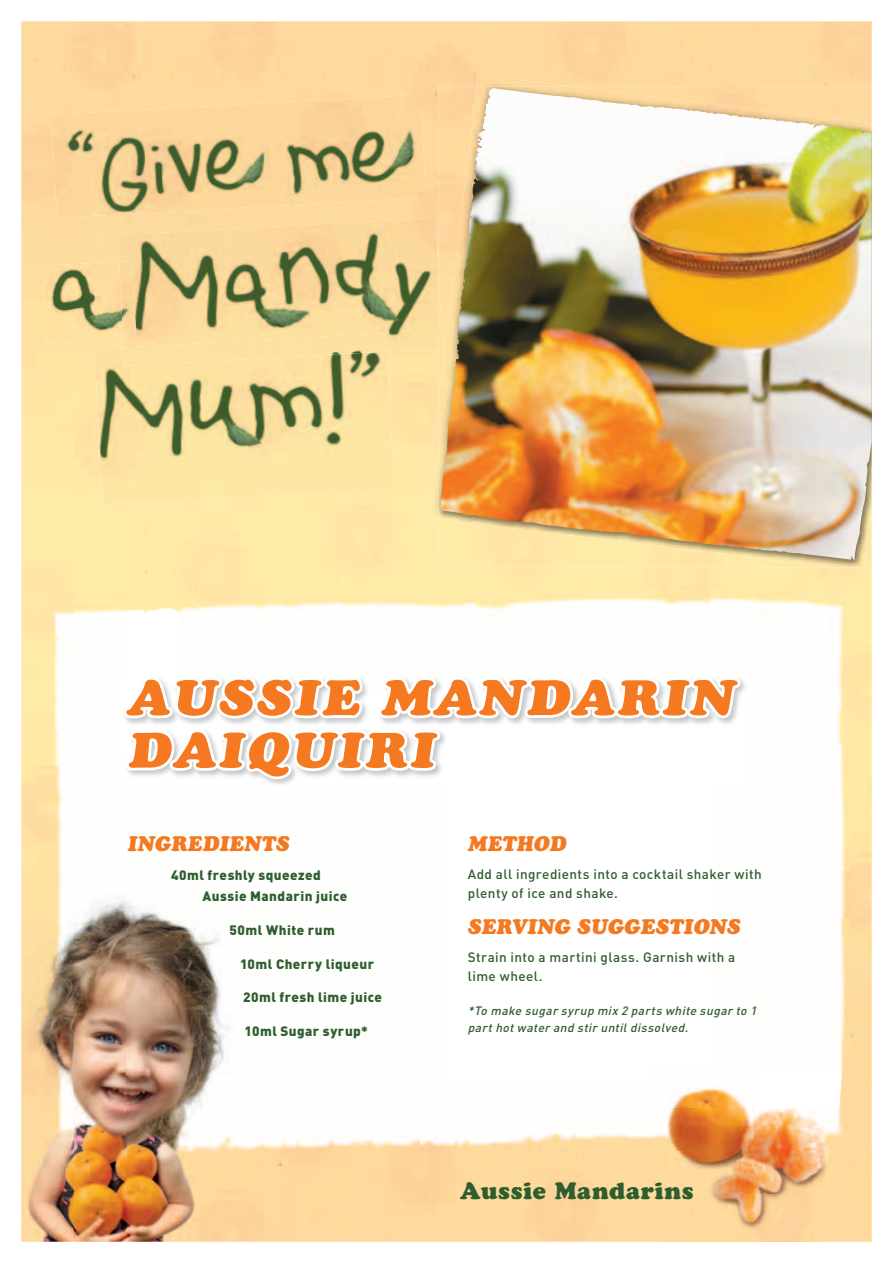
<style>
.page{position:relative;width:893px;height:1263px;background:#fff}
.page>*{position:absolute;margin:0;border:0;box-sizing:border-box;transform-origin:0 0}
.t1{font:italic 49.5px/52.5px "Cooper Black Std";letter-spacing:.05em;color:#f47921;scale:1.1 1}
.t2{font:23.55px "Cooper Black Std";letter-spacing:.035em;color:#2e5e2e}
.t3{font:italic 21px "Cooper Black Std";letter-spacing:.01em;color:#f47921}
.t4{font:500 13.5px/19.5px "DIN";letter-spacing:.03em;color:#2e5e2e}
.t5{font:900 13.5px/21px "DIN";letter-spacing:.035em;color:#2e5e2e}
.t6{font:italic 500 12px/16.5px "DIN";color:#2e5e2e}
</style>
<div class="page">
<img style="left:21px;top:127px;width:53px;height:1115px">
<img style="left:74px;top:344px;width:53px;height:898px">
<div style="left:127px;top:504px;width:54px;height:110px;background:#ffeaa8"></div>
<img style="left:446px;top:568px;width:426px;height:143px">
<img style="left:837px;top:711px;width:35px;height:371px">
<img style="left:127px;top:1004px;width:106px;height:78px">
<img style="left:127px;top:1082px;width:532px;height:160px">
<div style="left:819px;top:1082px;width:53px;height:160px;background:#feda9e"></div>
<img style="left:51px;top:95px;width:375px;height:123px">
<img style="left:42px;top:262px;width:76px;height:82px">
<img style="left:118px;top:218px;width:320px;height:134px">
<img style="left:119px;top:261px;width:17px;height:78px">
<img style="left:94px;top:347px;width:300px;height:157px">
<img style="left:124px;top:333px;width:263px;height:33px">
<img style="left:654px;top:1066px;width:198px;height:171px">
<svg style="left:121px;top:673px;width:624px;height:331px"></svg>
<div style="left:776px;top:87px;width:96px;height:24px;background:#feda9e"></div>
<img style="left:477px;top:75px;width:96px;height:12px">
<img style="left:424px;top:401px;width:14px;height:118px">
<img style="left:833px;top:568px;width:31px;height:3px">
<img style="left:438px;top:87px;width:338px;height:474px">
<img style="left:775px;top:111px;width:97px;height:457px">
<img style="left:474px;top:88px;width:18px;height:88px">
<h1 class="t1" style="left:128px;top:671px;width:553px">AUSSIE MANDARIN<br>DAIQUIRI</h1>
<h3 class="t3" style="left:128px;top:830px;width:163px">INGREDIENTS</h3>
<p class="t5" style="left:203px;top:864px;width:146px;text-indent:-31px">40ml freshly squeezed<br>Aussie Mandarin juice</p>
<p class="t5" style="left:230px;top:919px;width:107px">50ml White rum</p>
<p class="t5" style="left:240px;top:952px;width:136px">10ml Cherry liqueur</p>
<p class="t5" style="left:243px;top:986px;width:140px">20ml fresh lime juice</p>
<p class="t5" style="left:245px;top:1020px;width:125px">10ml Sugar syrup*</p>
<h3 class="t3" style="left:468px;top:830px;width:100px">METHOD</h3>
<p class="t4" style="left:468px;top:863px;width:295px">Add all ingredients into a cocktail shaker with plenty of ice and shake.</p>
<h3 class="t3" style="left:468px;top:913px;width:274px">SERVING SUGGESTIONS</h3>
<p class="t4" style="left:468px;top:947px;width:269px">Strain into a martini glass. Garnish with a lime wheel.</p>
<p class="t6" style="left:468px;top:1002px;width:293px">*To make sugar syrup mix 2 parts white sugar to 1 parthotwater and stir untildissolved.</p>
<h2 class="t2" style="left:460px;top:1176px;width:235px">Aussie Mandarins</h2>
</div>
